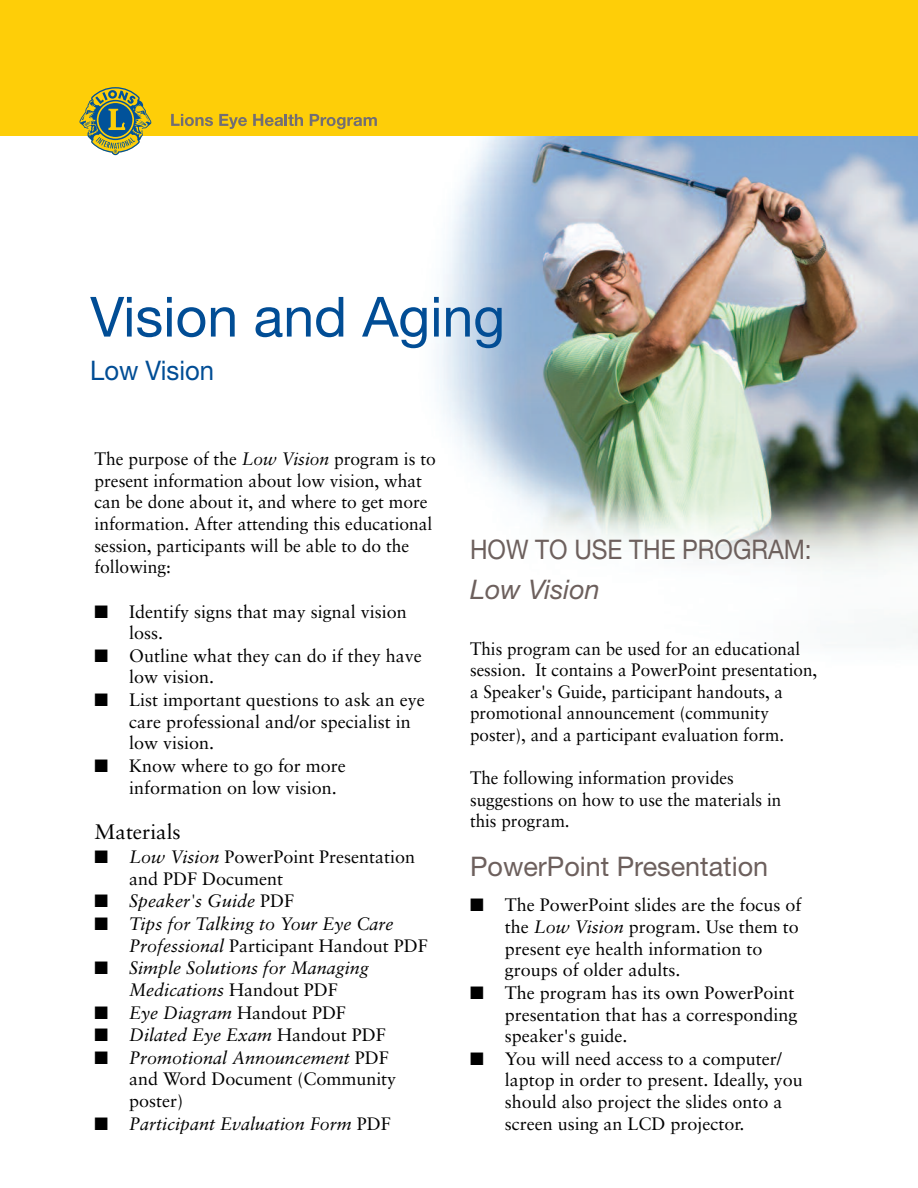
<style>
.page{position:relative;width:918px;height:1188px;background:#fff}
.page>*{position:absolute;margin:0;border:0;box-sizing:border-box;transform-origin:0 0}
.t1{font:55.5px "Helvetica Neue";color:#014d95}
.t2{font:27px "Helvetica Neue";color:#6d605d}
.t3{font:27px "Helvetica Neue";color:#6d605d;scale:.9 1}
.t4{font:italic 27px "Helvetica Neue";color:#6d605d}
.t5{font:27px "Helvetica Neue";color:#014d95;scale:.95 1}
.t6{font:21px "Sabon";color:#000}
.t7{font:18px/21.6px "Sabon";color:#000}
.t8{font:18px/21.6px "Sabon";color:#000;scale:.95 1}
.t9{font:italic 18px/21.6px "Sabon";color:#000}
.s1{font-style:italic}
.s2{font-style:normal}
</style>
<div class="page">
<img style="left:436px;top:136px;width:482px;height:508px">
<div style="left:0;top:0;width:918px;height:136px;background:#fece08"></div>
<svg style="left:171px;top:114px;width:42px;height:12px"></svg>
<svg style="left:219px;top:114px;width:28px;height:15px"></svg>
<svg style="left:253px;top:114px;width:50px;height:12px"></svg>
<svg style="left:310px;top:114px;width:67px;height:15px"></svg>
<svg style="left:79px;top:87px;width:72px;height:68px"></svg>
<h1 class="t1" style="left:90px;top:297px;width:416px">Vision and Aging</h1>
<h2 class="t5" style="left:90px;top:360px;width:132px">Low Vision</h2>
<p class="t7" style="left:94px;top:450px;width:343px">The purpose of the <span class="s1">Low Vision</span> program is to present information about low vision, what can be done about it, and where to get more information. After attending this educational session, participants will be able to do the following:</p>
<p class="t7" style="left:129px;top:602px;width:279px;text-indent:-35px">■ Identify signs that may signal vision loss.</p>
<p class="t7" style="left:129px;top:646px;width:294px;text-indent:-35px">■ Outline what they can do if they have low vision.</p>
<p class="t7" style="left:129px;top:690px;width:297px;text-indent:-35px">■ List important questions to ask an eye care professional and/or specialist in low vision.</p>
<p class="t7" style="left:129px;top:756px;width:218px;text-indent:-35px">■ Know where to go for more information on low vision.</p>
<p class="t6" style="left:94px;top:823px;width:88px">Materials</p>
<p class="t7" style="left:129px;top:847px;width:288px;text-indent:-35px">■ <span class="s1">Low Vision</span> PowerPoint Presentation and PDF Document</p>
<p class="t9" style="left:95px;top:892px;width:201px">■ Speaker's Guide <span class="s2">PDF</span></p>
<p class="t9" style="left:129px;top:914px;width:300px;text-indent:-35px">■ Tips for Talking to Your Eye Care<br>Professional <span class="s2">Participant Handout PDF</span></p>
<p class="t9" style="left:94px;top:958px;width:276px;text-align:center">■ Simple Solutions for Managing<br>Medications <span class="s2">Handout PDF</span></p>
<p class="t9" style="left:94px;top:1003px;width:253px">■ Eye Diagram <span class="s2">Handout PDF</span></p>
<p class="t9" style="left:94px;top:1025px;width:293px">■ Dilated Eye Exam <span class="s2">Handout PDF</span></p>
<p class="t7" style="left:129px;top:1048px;width:269px;text-indent:-35px">■ <span class="s1">Promotional Announcement</span> PDF and Word Document (Community poster)</p>
<p class="t9" style="left:94px;top:1114px;width:298px">■ Participant Evaluation Form <span class="s2">PDF</span></p>
<h2 class="t3" style="left:470px;top:540px;width:381px">HOW TO USE THE PROGRAM:</h2>
<h2 class="t4" style="left:470px;top:579px;width:131px">Low Vision</h2>
<p class="t8" style="left:470px;top:639px;width:367px">This program can be used for an educational session. It contains a PowerPoint presentation, a Speaker's Guide, participant handouts, a promotional announcement (community poster), and a participant evaluation form.</p>
<p class="t8" style="left:470px;top:769px;width:329px">The following information provides suggestions on how to use the materials in this program.</p>
<h2 class="t2" style="left:470px;top:857px;width:300px">PowerPoint Presentation</h2>
<p class="t7" style="left:505px;top:896px;width:298px;text-indent:-35px">■ The PowerPoint slides are the focus of the <span class="s1">Low Vision</span> program. Use them to present eye health information to groups of older adults.</p>
<p class="t7" style="left:505px;top:983px;width:294px;text-indent:-35px">■ The program has its own PowerPoint presentation that has a corresponding speaker's guide.</p>
<p class="t7" style="left:505px;top:1049px;width:299px;text-indent:-35px">■ You will need access to a computer/ laptop in order to present. Ideally, you should also project the slides onto a screen using an LCD projector.</p>
</div>
